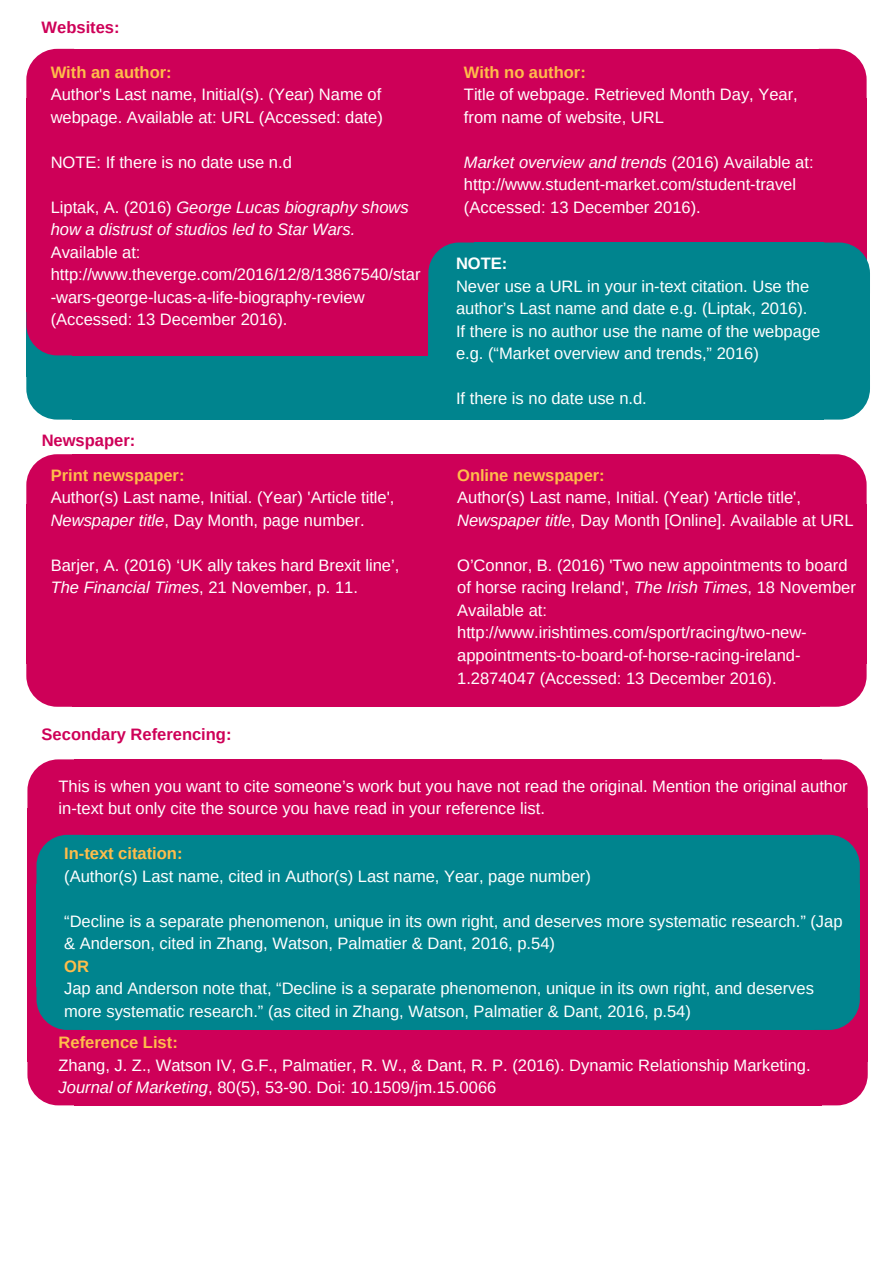
<style>
.page{position:relative;width:893px;height:1263px;background:#fff}
.page>*{position:absolute;margin:0;border:0;box-sizing:border-box;transform-origin:0 0}
.t1{font:16.5px/22.5px "Arimo";color:#fff}
.t2{font:700 16.5px "Arimo";color:#ffbd4a}
.t3{font:italic 16.5px/22.5px "Arimo";color:#fff}
.t4{font:700 16.5px "Arimo";color:#ce0058}
.t5{font:700 16.5px "Arimo";color:#fff}
.s1{font-style:normal}
.s2{font-style:italic}
</style>
<div class="page">
<div style="left:61px;top:288px;width:557px;height:92px;background:#00848e"></div>
<div style="left:26px;top:292px;width:48px;height:84px;background:#00848e"></div>
<div style="left:73px;top:375px;width:521px;height:45px;background:#00848e"></div>
<svg style="left:26px;top:376px;width:47px;height:44px;background:#1d929b"></svg>
<svg style="left:820px;top:49px;width:47px;height:49px;background:#d31c6a"></svg>
<div style="left:819px;top:98px;width:48px;height:214px;background:#ce0058"></div>
<div style="left:56px;top:88px;width:798px;height:234px;background:#ce0058"></div>
<div style="left:73px;top:49px;width:747px;height:51px;background:#ce0058"></div>
<svg style="left:26px;top:49px;width:47px;height:49px"></svg>
<div style="left:26px;top:98px;width:48px;height:214px;background:#ce0058"></div>
<div style="left:73px;top:311px;width:747px;height:44px;background:#ce0058"></div>
<svg style="left:26px;top:312px;width:47px;height:43px"></svg>
<svg style="left:824px;top:242px;width:46px;height:50px;background:#167e8d"></svg>
<div style="left:822px;top:292px;width:48px;height:84px;background:#00848e"></div>
<div style="left:467px;top:288px;width:373px;height:92px;background:#00848e"></div>
<div style="left:475px;top:242px;width:349px;height:51px;background:#00848e"></div>
<svg style="left:428px;top:242px;width:47px;height:50px;background:#157688"></svg>
<div style="left:428px;top:292px;width:48px;height:84px;background:#00848e"></div>
<div style="left:475px;top:375px;width:349px;height:45px;background:#00848e"></div>
<svg style="left:824px;top:376px;width:46px;height:44px;background:#1c919a"></svg>
<svg style="left:820px;top:454px;width:47px;height:50px;background:#d31c6a"></svg>
<div style="left:819px;top:504px;width:48px;height:159px;background:#ce0058"></div>
<div style="left:56px;top:496px;width:798px;height:175px;background:#ce0058"></div>
<div style="left:73px;top:454px;width:747px;height:51px;background:#ce0058"></div>
<svg style="left:26px;top:454px;width:47px;height:50px;background:#d21968"></svg>
<div style="left:26px;top:504px;width:48px;height:159px;background:#ce0058"></div>
<div style="left:73px;top:662px;width:747px;height:45px;background:#ce0058"></div>
<svg style="left:26px;top:663px;width:47px;height:44px"></svg>
<svg style="left:820px;top:663px;width:47px;height:44px"></svg>
<svg style="left:821px;top:759px;width:47px;height:50px;background:#d31f6c"></svg>
<div style="left:820px;top:809px;width:48px;height:253px;background:#ce0058"></div>
<div style="left:57px;top:797px;width:799px;height:277px;background:#ce0058"></div>
<div style="left:74px;top:759px;width:747px;height:51px;background:#ce0058"></div>
<svg style="left:27px;top:759px;width:47px;height:50px"></svg>
<div style="left:27px;top:809px;width:48px;height:253px;background:#ce0058"></div>
<div style="left:74px;top:1061px;width:747px;height:44px;background:#ce0058"></div>
<svg style="left:27px;top:1062px;width:47px;height:43px"></svg>
<svg style="left:821px;top:1062px;width:47px;height:43px"></svg>
<svg style="left:814px;top:835px;width:46px;height:49px;background:#147688"></svg>
<div style="left:812px;top:884px;width:48px;height:103px;background:#00848e"></div>
<div style="left:66px;top:879px;width:781px;height:112px;background:#00848e"></div>
<div style="left:83px;top:835px;width:731px;height:51px;background:#00848e"></div>
<svg style="left:36px;top:835px;width:47px;height:49px;background:#147788"></svg>
<div style="left:36px;top:884px;width:48px;height:103px;background:#00848e"></div>
<div style="left:83px;top:985px;width:731px;height:45px;background:#00848e"></div>
<svg style="left:36px;top:987px;width:47px;height:43px;background:#177487"></svg>
<svg style="left:814px;top:987px;width:46px;height:43px"></svg>
<p class="t4" style="left:42px;top:18px;width:79px">Websites:</p>
<p class="t2" style="left:51px;top:63px;width:123px">With an author:</p>
<p class="t1" style="left:51px;top:83px;width:334px">Author's Last name, Initial(s). (Year) Name of webpage. Available at: URL (Accessed: date)</p>
<p class="t1" style="left:51px;top:151px;width:243px">NOTE: If there is no date use n.d</p>
<p class="t3" style="left:51px;top:196px;width:360px"><span class="s1">Liptak, A. (2016)</span> George Lucas biography shows how a distrust of studios led to Star Wars.</p>
<p class="t1" style="left:51px;top:241px;width:371px">Available at: http://www.theverge.com/2016/12/8/13867540/star -wars-george-lucas-a-life-biography-review (Accessed: 13 December 2016).</p>
<p class="t4" style="left:42px;top:431px;width:95px">Newspaper:</p>
<p class="t2" style="left:51px;top:466px;width:135px">Print newspaper:</p>
<p class="t1" style="left:51px;top:486px;width:345px">Author(s) Last name, Initial. (Year) 'Article title',<br><span class="s2">Newspaper title</span>, Day Month, page number.</p>
<p class="t1" style="left:51px;top:554px;width:350px">Barjer, A. (2016) ‘UK ally takes hard Brexit line’,<br><span class="s2">The Financial Times</span>, 21 November, p. 11.</p>
<p class="t2" style="left:464px;top:63px;width:123px">With no author:</p>
<p class="t1" style="left:464px;top:83px;width:335px">Title of webpage. Retrieved Month Day, Year, from name of website, URL</p>
<p class="t1" style="left:464px;top:151px;width:351px"><span class="s2">Market overview and trends</span> (2016) Available at: http://www.student-market.com/student-travel (Accessed: 13 December 2016).</p>
<p class="t5" style="left:456px;top:254px;width:53px">NOTE:</p>
<p class="t1" style="left:456px;top:275px;width:366px">Never use a URL in your in-text citation. Use the author’s Last name and date e.g. (Liptak, 2016).<br>If there is no author use the name of the webpage e.g. (“Market overview and trends,” 2016)</p>
<p class="t1" style="left:456px;top:387px;width:192px">If there is no date use n.d.</p>
<p class="t2" style="left:457px;top:466px;width:149px">Online newspaper:</p>
<p class="t1" style="left:457px;top:486px;width:398px">Author(s) Last name, Initial. (Year) 'Article title',<br><span class="s2">Newspaper title</span>, Day Month [Online]. Available at URL</p>
<p class="t1" style="left:457px;top:554px;width:400px">O’Connor, B. (2016) 'Two new appointments to board of horse racing Ireland', <span class="s2">The Irish Times</span>, 18 November Available at: http://www.irishtimes.com/sport/racing/two-new&shy;appointments-to-board-of-horse-racing-ireland-1.2874047 (Accessed: 13 December 2016).</p>
<p class="t4" style="left:42px;top:725px;width:191px">Secondary Referencing:</p>
<p class="t1" style="left:59px;top:775px;width:791px">This is when you want to cite someone’s work but you have not read the original. Mention the original author in-text but only cite the source you have read in your reference list.</p>
<p class="t2" style="left:64px;top:844px;width:120px">In-text citation:</p>
<p class="t1" style="left:64px;top:865px;width:528px">(Author(s) Last name, cited in Author(s) Last name, Year, page number)</p>
<p class="t1" style="left:64px;top:910px;width:780px">“Decline is a separate phenomenon, unique in its own right, and deserves more systematic research.” (Jap &amp; Anderson, cited in Zhang, Watson, Palmatier &amp; Dant, 2016, p.54)</p>
<p class="t2" style="left:64px;top:957px;width:26px">OR</p>
<p class="t1" style="left:64px;top:977px;width:751px">Jap and Anderson note that, “Decline is a separate phenomenon, unique in its own right, and deserves more systematic research.” (as cited in Zhang, Watson, Palmatier &amp; Dant, 2016, p.54)</p>
<p class="t2" style="left:59px;top:1033px;width:121px">Reference List:</p>
<p class="t1" style="left:59px;top:1054px;width:754px">Zhang, J. Z., Watson IV, G.F., Palmatier, R. W., &amp; Dant, R. P. (2016). Dynamic Relationship Marketing.<br><span class="s2">Journal of Marketing</span>, 80(5), 53-90. Doi: 10.1509/jm.15.0066</p>
</div>
